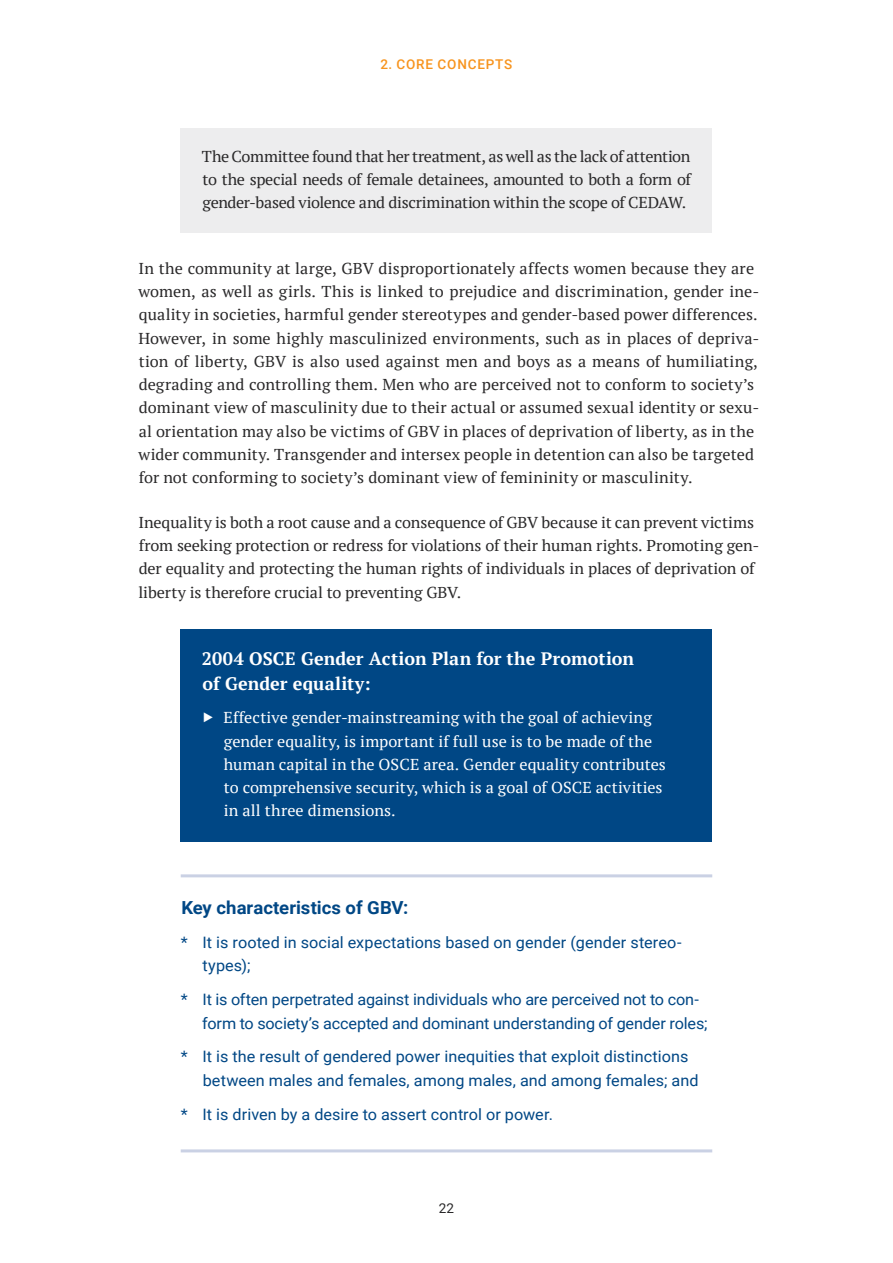
<style>
.page{position:relative;width:893px;height:1263px;background:#fff}
.page>*{position:absolute;margin:0;border:0;box-sizing:border-box;transform-origin:0 0}
.t1{font:700 18px/24.8px "PT Serif";color:#fff}
.t2{font:700 18px "Roboto";letter-spacing:-.005em;color:#004785}
.t3{font:15.75px/23.2px "PT Serif";color:#292829}
.t4{font:15.75px/23.2px "Roboto";color:#004785}
.t5{font:15.75px/23.2px "PT Serif";letter-spacing:.005em;color:#fff}
.t6{font:500 13.5px "Roboto";color:#f7941e}
.t7{font:13.5px "Roboto";color:#292829}
</style>
<div class="page">
<div style="left:181px;top:128px;width:531px;height:105px;background:#ededee"></div>
<div style="left:181px;top:630px;width:531px;height:85px;background:#004785"></div>
<div style="left:181px;top:690px;width:531px;height:151px;background:#004785"></div>
<hr style="left:181px;top:874px;width:531px;height:3px;background:#cad1e4">
<hr style="left:181px;top:1149px;width:531px;height:3px;background:#cad1e4">
<p class="t6" style="left:380px;top:55px;width:36px">2. CORE</p>
<p class="t6" style="left:438px;top:55px;width:20px">CONCEPTS</p>
<p class="t3" style="left:202px;top:144px;width:491px;text-align:justify">The Committee found that her treatment, as well as the lack of attention to the special needs of female detainees, amounted to both a form of gender-based violence and discrimination within the scope of CEDAW.</p>
<p class="t3" style="left:138px;top:257px;width:622px">In the community at large, GBV disproportionately affects women because they are women, as well as girls. This is linked to prejudice and discrimination, gender ine&shy;quality in societies, harmful gender stereotypes and gender-based power differences.<br>However, in some highly masculinized environments, such as in places of depriva&shy;tion of liberty, GBV is also used against men and boys as a means of humiliating, degrading and controlling them. Men who are perceived not to conform to society’s dominant view of masculinity due to their actual or assumed sexual identity or sexu&shy;al orientation may also be victims of GBV in places of deprivation of liberty, as in the wider community. Transgender and intersex people in detention can also be targeted for not conforming to society’s dominant view of femininity or masculinity.</p>
<p class="t3" style="left:138px;top:510px;width:622px">Inequality is both a root cause and a consequence of GBV because it can prevent victims from seeking protection or redress for violations of their human rights. Promoting gen&shy;der equality and protecting the human rights of individuals in places of deprivation of liberty is therefore crucial to preventing GBV.</p>
<p class="t1" style="left:202px;top:646px;width:434px">2004 OSCE Gender Action Plan for the Promotion of Gender equality:</p>
<p class="t5" style="left:224px;top:706px;width:444px">Effective gender-mainstreaming with the goal of achieving gender equality, is important if full use is to be made of the human capital in the OSCE area. Gender equality contributes to comprehensive security, which is a goal of OSCE activities in all three dimensions.</p>
<p class="t2" style="left:181px;top:895px;width:229px">Key characteristics of GBV:</p>
<p class="t4" style="left:202px;top:930px;width:481px;text-indent:-22px">* It is rooted in social expectations based on gender (gender stereo&shy;types);</p>
<p class="t4" style="left:202px;top:987px;width:507px;text-indent:-22px">* It is often perpetrated against individuals who are perceived not to con&shy;form to society’s accepted and dominant understanding of gender roles;</p>
<p class="t4" style="left:203px;top:1044px;width:497px;text-indent:-22px">* It is the result of gendered power inequities that exploit distinctions between males and females, among males, and among females; and</p>
<p class="t4" style="left:181px;top:1102px;width:374px">* It is driven by a desire to assert control or power.</p>
<p class="t7" style="left:439px;top:1198px;width:17px">22</p>
</div>
